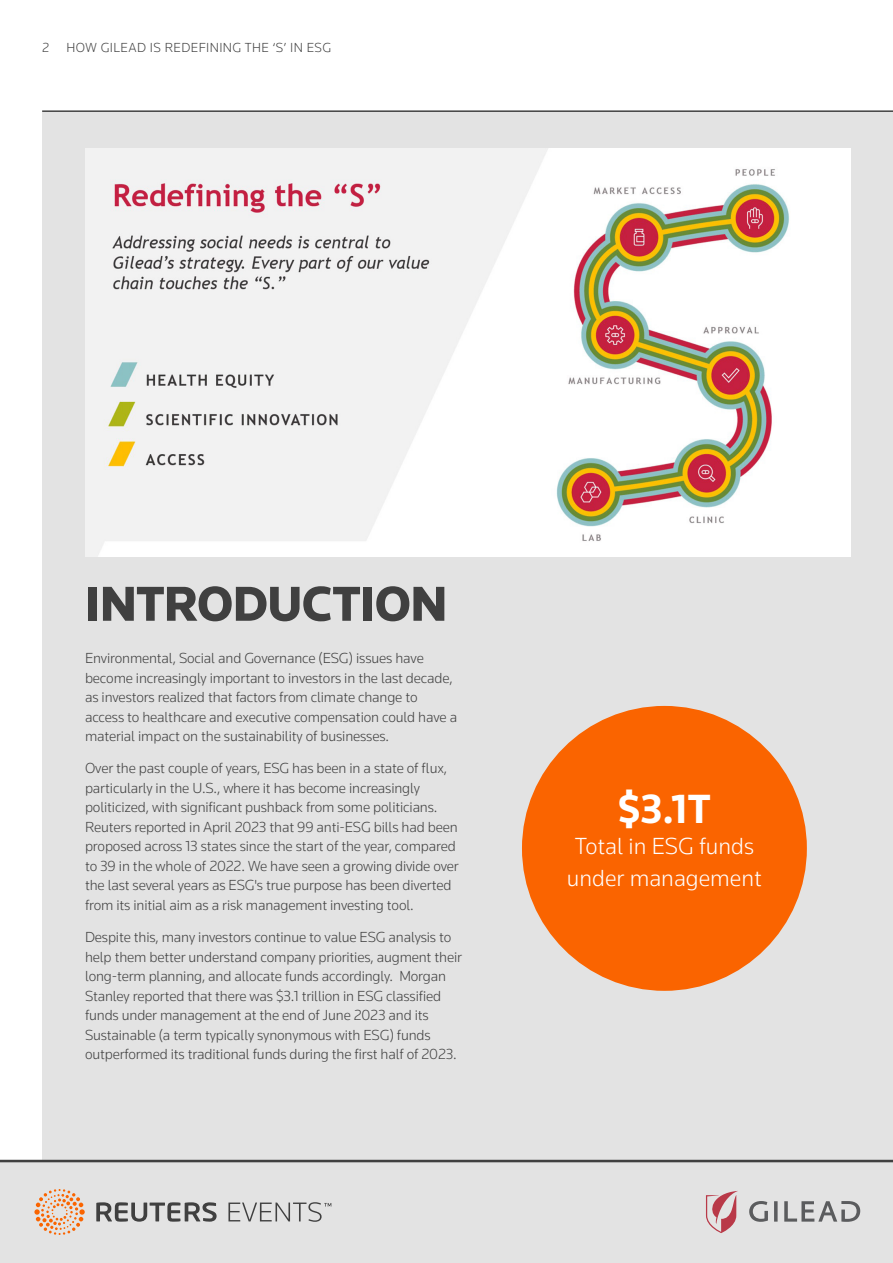
<style>
.page{position:relative;width:893px;height:1263px;background:#fff}
.page>*{position:absolute;margin:0;border:0;box-sizing:border-box;transform-origin:0 0}
.t1{font:900 51px "Knowledge 2017";letter-spacing:-.01em;color:#404040}
.t2{font:700 42px "Knowledge 2017";color:#fff}
.t3{font:300 24px/31.5px "Knowledge 2017";color:#fff;text-align:center}
.t4{font:300 15px/19.5px "Knowledge 2017";letter-spacing:-.01em;color:#404040}
.t5{font:300 13.5px "Knowledge 2017";letter-spacing:.03em;color:#404040}
</style>
<div class="page">
<div style="left:42px;top:112px;width:851px;height:1151px;background:#e3e3e3"></div>
<hr style="left:42px;top:110px;width:851px;height:2px;background:#404040">
<div style="left:0;top:1161px;width:893px;height:102px;background:#e3e3e3"></div>
<hr style="left:0;top:1160px;width:893px;height:2px;background:#404040">
<svg style="left:96px;top:1202px;width:235px;height:20px"></svg>
<svg style="left:34px;top:1189px;width:51px;height:46px"></svg>
<svg style="left:749px;top:1201px;width:111px;height:21px"></svg>
<svg style="left:706px;top:1191px;width:32px;height:42px"></svg>
<img style="left:85px;top:149px;width:765px;height:408px">
<div style="left:522px;top:706px;width:285px;height:285px;background:#fa6400;border-radius:50%"></div>
<p class="t5" style="left:42px;top:39px;width:9px">2</p>
<p class="t5" style="left:67px;top:39px;width:266px">HOW GILEAD IS REDEFINING THE S‘ ’ IN ESG</p>
<h1 class="t1" style="left:85px;top:572px;width:364px">INTRODUCTION</h1>
<p class="t4" style="left:85px;top:648px;width:374px">Environmental, Social and Governance (ESG) issues have become increasingly important to investors in the last decade, as investors realized that factors from climate change to access to healthcare and executive compensation could have a material impact on the sustainability of businesses.</p>
<p class="t4" style="left:85px;top:758px;width:375px">Over the past couple of years, ESG has been in a state of flux, particularly in the U S. ., where it has become increasingly politicized, with significant pushback from some politicians.<br>Reuters reported in April 2023 that 99 anti-ESG bills had been proposed across 13 states since the start of the year, compared to 39 in the whole of 2022. We have seen a growing divide over the last several years as ESG s' true purpose has been diverted from its initial aim as a risk management investing tool.</p>
<p class="t4" style="left:85px;top:927px;width:378px">Despite this, many investors continue to value ESG analysis to help them better understand company priorities, augment their long-term planning, and allocate funds accordingly. Morgan Stanley reported that there was $3.1 trillion in ESG classified funds under management at the end of June 2023 and its Sustainable a( term typically synonymous with ESG) funds outperformed its traditional funds during the first half of 2023.</p>
<h2 class="t2" style="left:618px;top:783px;width:95px">$3.1T</h2>
<h3 class="t3" style="left:567px;top:830px;width:196px">Total in ESG funds under management</h3>
</div>
